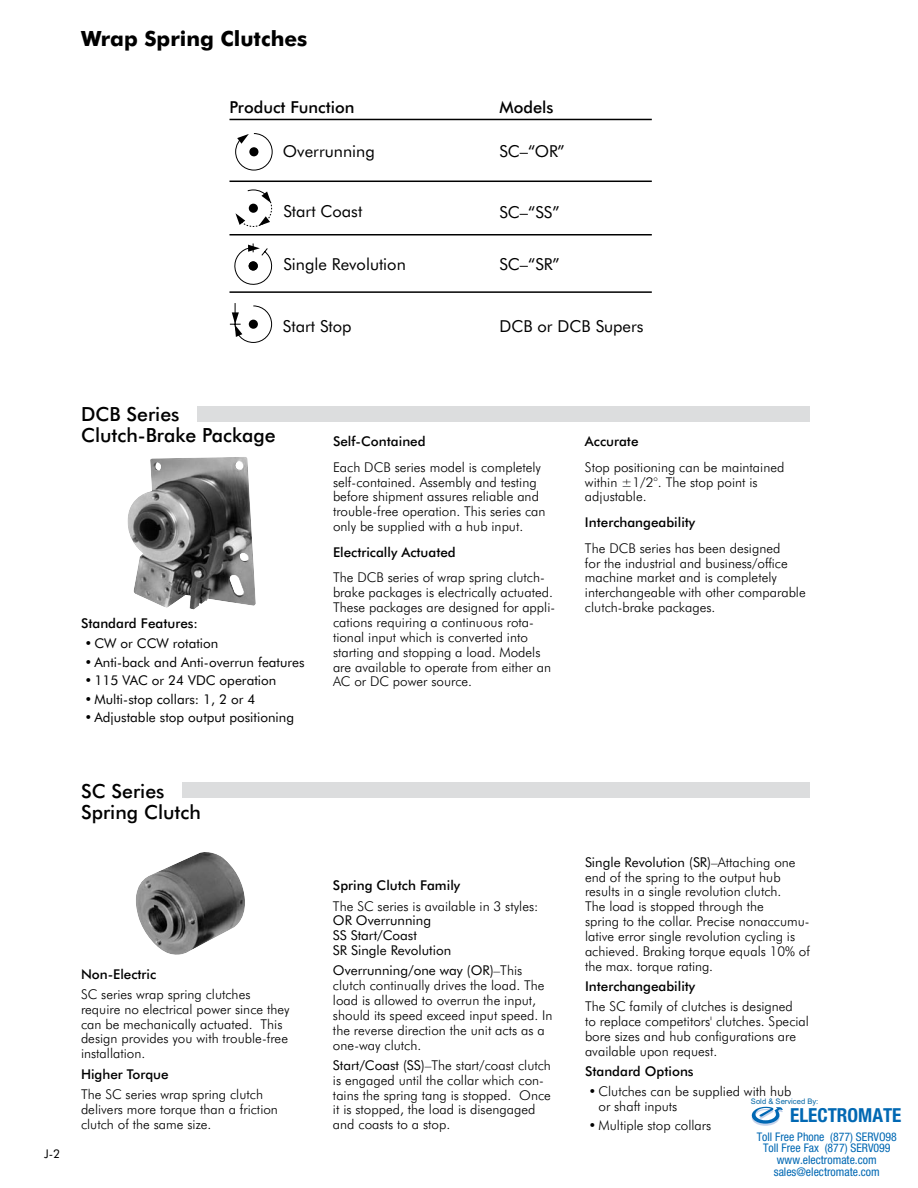
<style>
.page{position:relative;width:918px;height:1188px;background:#fff}
.page>*{position:absolute;margin:0;border:0;box-sizing:border-box;transform-origin:0 0}
.t1{font:700 21px "Futura BT";color:#000}
.t2{font:500 19.5px/21.5px "Futura BT";color:#000}
.t3{font:700 condensed 19.35px "Helvetica Neue";color:#0168b3}
.t4{font:16.5px "Futura BT";color:#000}
.t5{font:500 16.5px "Futura BT";color:#000}
.t6{font:300 13.5px/14.9px "Futura BT";color:#000}
.t7{font:13.5px/14.9px "Futura BT";color:#000}
.t8{font:500 13.5px "Futura BT";color:#000}
.t9{font:12px "Futura BT";color:#000}
.t10{font:condensed 11.85px/11.9px "Helvetica Neue";color:#0168b3;text-align:center}
.t11{font:7.65px "Arial";color:#0065a4}
.s1{font-weight:400}
</style>
<div class="page">
<img style="left:136px;top:852px;width:109px;height:103px">
<div style="left:182px;top:782px;width:628px;height:15px;background:#dcddde"></div>
<img style="left:127px;top:457px;width:129px;height:152px">
<div style="left:197px;top:407px;width:613px;height:15px;background:#dcddde"></div>
<hr style="left:230px;top:119px;width:422px;height:1px;background:#000">
<hr style="left:230px;top:234px;width:422px;height:2px;background:#000">
<hr style="left:230px;top:181px;width:422px;height:1px;background:#000">
<hr style="left:230px;top:291px;width:422px;height:2px;background:#000">
<svg style="left:235px;top:133px;width:38px;height:37px"></svg>
<div style="left:249px;top:147px;width:9px;height:9px;background:#000;border-radius:50%"></div>
<svg style="left:235px;top:190px;width:37px;height:37px"></svg>
<svg style="left:234px;top:243px;width:38px;height:42px"></svg>
<svg style="left:230px;top:303px;width:42px;height:40px"></svg>
<svg style="left:751px;top:1106px;width:32px;height:20px"></svg>
<p class="t9" style="left:44px;top:1146px;width:11px">J-</p>
<h1 class="t1" style="left:81px;top:25px;width:228px">Wrap Spring Clutches</h1>
<p class="t5" style="left:230px;top:97px;width:126px">Product Function</p>
<p class="t5" style="left:500px;top:97px;width:56px">Models</p>
<p class="t4" style="left:500px;top:141px;width:67px">SC–“OR”</p>
<p class="t4" style="left:283px;top:141px;width:93px">Overrunning</p>
<p class="t4" style="left:284px;top:201px;width:80px">Start Coast</p>
<p class="t4" style="left:284px;top:254px;width:124px">Single Revolution</p>
<p class="t4" style="left:283px;top:316px;width:70px">Start Stop</p>
<p class="t4" style="left:500px;top:202px;width:62px">SC–“SS”</p>
<p class="t4" style="left:500px;top:254px;width:62px">SC–“SR”</p>
<p class="t4" style="left:500px;top:316px;width:146px">DCB or DCB Supers</p>
<h2 class="t2" style="left:81px;top:403px;width:196px">DCB Series<br>Clutch-Brake Package</h2>
<p class="t8" style="left:81px;top:615px;width:119px">Standard Features:</p>
<p class="t7" style="left:84px;top:636px;width:136px">• CW or CCW rotation</p>
<p class="t7" style="left:84px;top:654px;width:222px">• Anti-back and Anti-overrun features</p>
<p class="t7" style="left:84px;top:673px;width:193px">• 11 5 VAC or 24 VDC operation</p>
<p class="t7" style="left:84px;top:691px;width:173px">• Multi-stop collars: 1 , 2 or 4</p>
<p class="t7" style="left:84px;top:710px;width:211px">• Adjustable stop output positioning</p>
<h2 class="t2" style="left:81px;top:780px;width:121px">SC Series<br>Spring Clutch</h2>
<p class="t8" style="left:81px;top:966px;width:77px">Non-Electric</p>
<p class="t6" style="left:81px;top:987px;width:210px">SC series wrap spring clutches require no electrical power since they can be mechanically actuated. This design provides you with trouble-free installation.</p>
<p class="t8" style="left:81px;top:1066px;width:89px">Higher Torque</p>
<p class="t6" style="left:81px;top:1086px;width:199px">The SC series wrap spring clutch delivers more torque than a friction clutch of the same size.</p>
<p class="t8" style="left:333px;top:433px;width:94px">Self-Contained</p>
<p class="t6" style="left:333px;top:459px;width:214px">Each DCB series model is completely self-contained. Assembly and testing before shipment assures reliable and trouble-free operation. This series can only be supplied with a hub input.</p>
<p class="t8" style="left:333px;top:544px;width:124px">Electrically Actuated</p>
<p class="t6" style="left:333px;top:570px;width:224px">The DCB series of wrap spring clutch&shy;brake packages is electrically actuated.<br>These packages are designed for appli&shy;cations requiring a continuous rota&shy;tional input which is converted into starting and stopping a load. Models are available to operate from either an AC or DC power source.</p>
<p class="t8" style="left:333px;top:877px;width:129px">Spring Clutch Family</p>
<p class="t6" style="left:333px;top:898px;width:207px">The SC series is available in 3 styles:</p>
<p class="t7" style="left:333px;top:913px;width:120px">OR Overrunning<br>SS Start/Coast<br>SR Single Revolution</p>
<p class="t6" style="left:333px;top:963px;width:221px"><span class="s1">Overrunning/one way (OR)</span>–This clutch continually drives the load. The load is allowed to overrun the input, should its speed exceed input speed. In the reverse direction the unit acts as a one-way clutch.</p>
<p class="t6" style="left:333px;top:1058px;width:219px"><span class="s1">Start/Coast (SS)</span>–The start/coast clutch is engaged until the collar which con&shy;tains the spring tang is stopped. Once it is stopped, the load is disengaged and coasts to a stop.</p>
<p class="t8" style="left:585px;top:433px;width:55px">Accurate</p>
<p class="t6" style="left:585px;top:459px;width:201px">Stop positioning can be maintained within ±1/2°. The stop point is adjustable.</p>
<p class="t8" style="left:585px;top:514px;width:112px">Interchangeability</p>
<p class="t6" style="left:585px;top:540px;width:222px">The DCB series has been designed<br>for the industrial and business/office machine market and is completely interchangeable with other comparable clutch-brake packages.</p>
<p class="t6" style="left:585px;top:854px;width:226px"><span class="s1">Single Revolution (SR)</span>–Attaching one end of the spring to the output hub results in a single revolution clutch.<br>The load is stopped through the<br>spring to the collar. Precise nonaccumu&shy;lative error single revolution cycling is achieved. Braking torque equals 10% of the max. torque rating.</p>
<p class="t8" style="left:585px;top:978px;width:112px">Interchangeability</p>
<p class="t6" style="left:585px;top:999px;width:226px">The SC family of clutches is designed<br>to replace competitors' clutches. Special bore sizes and hub configurations are available upon request.</p>
<p class="t8" style="left:585px;top:1063px;width:110px">Standard Options</p>
<p class="t6" style="left:598px;top:1084px;width:195px;text-indent:-10px">• Clutches can be supplied with hub or shaft inputs</p>
<p class="t6" style="left:588px;top:1117px;width:124px">• Multiple stop collars</p>
<p class="t11" style="left:751px;top:1097px;width:69px">Sold &amp; Serviced By:</p>
<h3 class="t3" style="left:790px;top:1104px;width:113px">ELECTROMATE</h3>
<p class="t10" style="left:757px;top:1130px;width:142px">Toll Free Phone (877) SERVO98<br>Toll Free Fax (877) SERV099 www.electromate.com sales@electromate.com</p>
</div>
